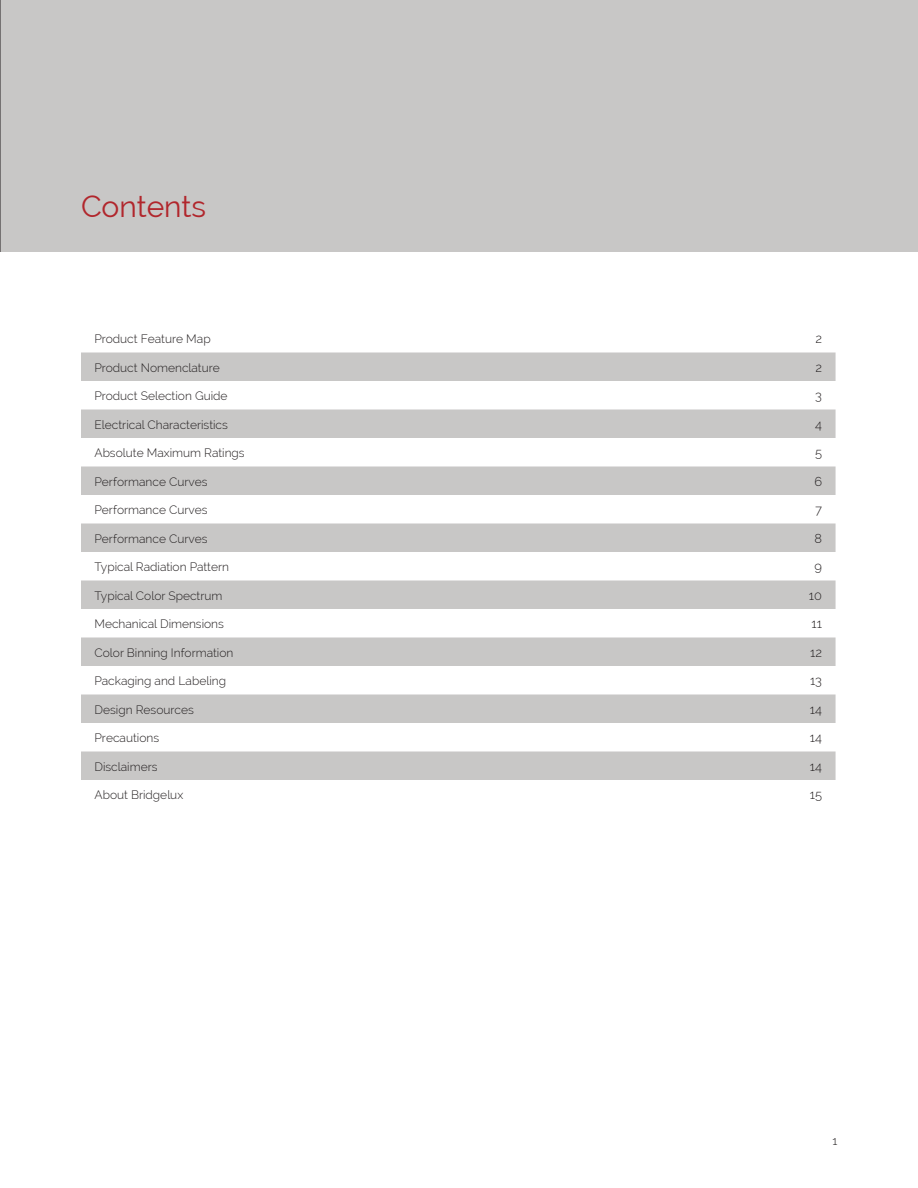
<style>
.page{position:relative;width:918px;height:1188px;background:#fff}
.page>*{position:absolute;margin:0;border:0;box-sizing:border-box;transform-origin:0 0}
.t1{font:30px "Raleway";color:#b1262c}
.t2{font:300 12.75px "Raleway";color:#231f20}
.t3{font:300 12px "Raleway";color:#231f20}
</style>
<div class="page">
<div style="left:0;top:0;width:918px;height:252px;background:#c8c7c6"></div>
<svg style="left:81px;top:352px;width:755px;height:428px;fill:#c8c7c6"></svg>
<h1 class="t1" style="left:81px;top:195px;width:127px">Contents</h1>
<p class="t3" style="left:94px;top:334px;width:118px">Product Feature Map</p>
<p class="t2" style="left:815px;top:334px;width:8px">2</p>
<p class="t3" style="left:94px;top:363px;width:127px">Product Nomenclature</p>
<p class="t2" style="left:815px;top:363px;width:8px">2</p>
<p class="t3" style="left:94px;top:391px;width:135px">Product Selection Guide</p>
<p class="t2" style="left:815px;top:391px;width:8px">3</p>
<p class="t3" style="left:94px;top:420px;width:135px">Electrical Characteristics</p>
<p class="t2" style="left:815px;top:420px;width:8px">4</p>
<p class="t3" style="left:94px;top:446px;width:152px">Absolute Maximum Ratings</p>
<p class="t2" style="left:815px;top:448px;width:9px">5</p>
<p class="t3" style="left:94px;top:477px;width:115px">Performance Curves</p>
<p class="t2" style="left:814px;top:474px;width:9px">6</p>
<p class="t3" style="left:94px;top:505px;width:115px">Performance Curves</p>
<p class="t2" style="left:815px;top:505px;width:8px">7</p>
<p class="t3" style="left:94px;top:534px;width:115px">Performance Curves</p>
<p class="t2" style="left:814px;top:534px;width:9px">8</p>
<p class="t3" style="left:94px;top:562px;width:136px">Typical Radiation Pattern</p>
<p class="t2" style="left:815px;top:562px;width:9px">9</p>
<p class="t3" style="left:94px;top:591px;width:130px">Typical Color Spectrum</p>
<p class="t2" style="left:809px;top:591px;width:15px">10</p>
<p class="t3" style="left:94px;top:619px;width:131px">Mechanical Dimensions</p>
<p class="t2" style="left:812px;top:619px;width:12px">11</p>
<p class="t3" style="left:94px;top:648px;width:140px">Color Binning Information</p>
<p class="t2" style="left:810px;top:648px;width:13px">12</p>
<p class="t3" style="left:94px;top:674px;width:133px">Packaging and Labeling</p>
<p class="t2" style="left:810px;top:676px;width:13px">13</p>
<p class="t3" style="left:94px;top:705px;width:101px">Design Resources</p>
<p class="t2" style="left:810px;top:705px;width:14px">14</p>
<p class="t3" style="left:94px;top:733px;width:66px">Precautions</p>
<p class="t2" style="left:810px;top:733px;width:14px">14</p>
<p class="t3" style="left:94px;top:762px;width:65px">Disclaimers</p>
<p class="t2" style="left:810px;top:762px;width:14px">14</p>
<p class="t3" style="left:94px;top:788px;width:90px">About Bridgelux</p>
<p class="t2" style="left:810px;top:790px;width:14px">15</p>
<p class="t3" style="left:833px;top:1136px;width:6px">1</p>
</div>
